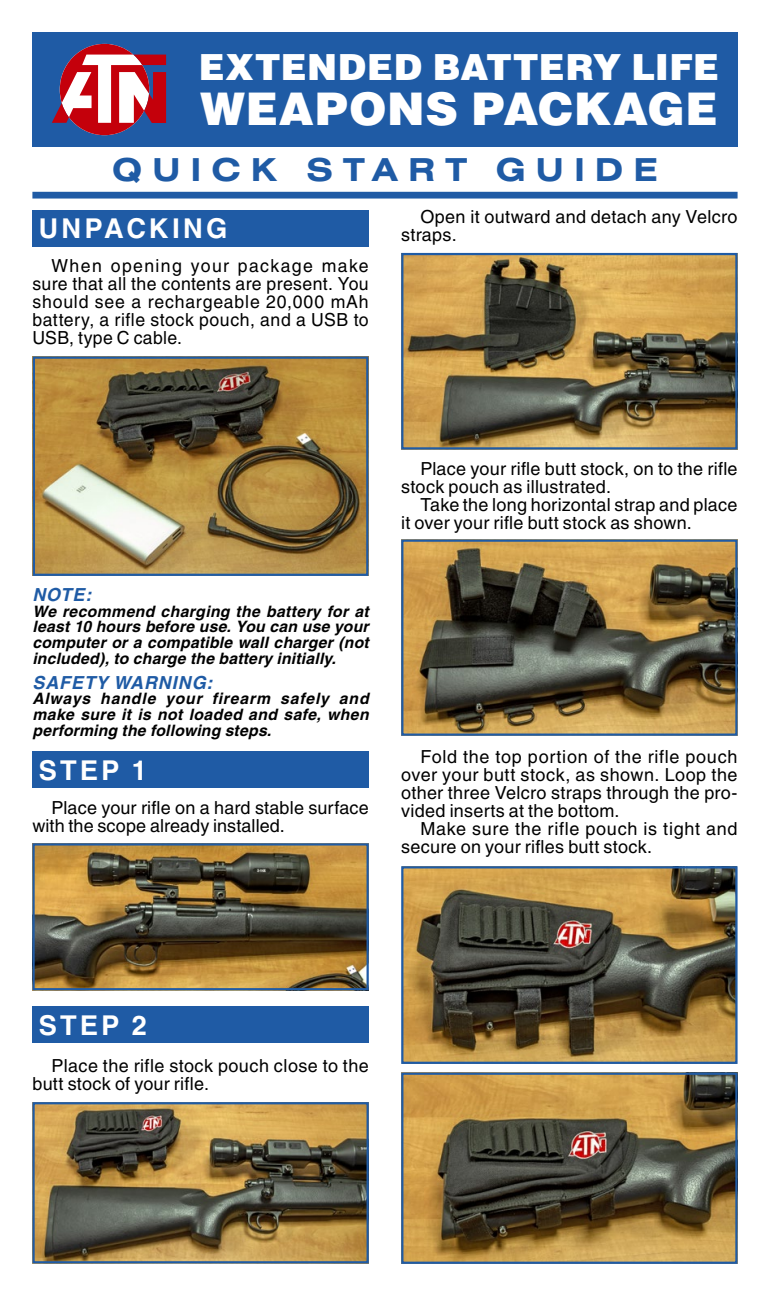
<style>
.page{position:relative;width:770px;height:1296px;background:#fff}
.page>*{position:absolute;margin:0;border:0;box-sizing:border-box;transform-origin:0 0}
.t1{font:900 45px "Helios";letter-spacing:.015em;color:#fff}
.t2{font:900 36px "Helios";letter-spacing:.015em;color:#fff}
.t3{font:700 31.5px "Helios Ext C";letter-spacing:.315em;color:#1f5ba5}
.t4{font:700 27px "Helios";letter-spacing:.12em;color:#fff}
.t5{font:18px/18px "Helvetica";letter-spacing:.015em;color:#000}
.t6{font:italic 700 18px "Helvetica";letter-spacing:.05em;color:#1f5ba5}
.t7{font:italic 700 15.75px/15.8px "Helvetica";letter-spacing:.015em;color:#000;text-align:justify}
</style>
<div class="page">
<div style="left:32px;top:32px;width:705px;height:115px;background:#1f5ba5"></div>
<svg style="left:52px;top:44px;width:114px;height:91px"></svg>
<div style="left:32px;top:751px;width:337px;height:37px;background:#1f5ba5"></div>
<img style="left:35px;top:846px;width:331px;height:141px">
<div style="left:32px;top:843px;width:337px;height:147px;border:2px solid #1f5ba5"></div>
<div style="left:32px;top:210px;width:337px;height:37px;background:#1f5ba5"></div>
<img style="left:36px;top:359px;width:329px;height:214px">
<div style="left:33px;top:356px;width:335px;height:220px;border:2px solid #1f5ba5"></div>
<div style="left:32px;top:1006px;width:337px;height:37px;background:#1f5ba5"></div>
<img style="left:35px;top:1105px;width:331px;height:155px">
<div style="left:32px;top:1102px;width:337px;height:161px;border:2px solid #1f5ba5"></div>
<div style="left:32px;top:192px;width:705px;height:7px;background:#1f5ba5"></div>
<img style="left:404px;top:256px;width:330px;height:191px">
<div style="left:401px;top:253px;width:336px;height:197px;border:2px solid #1f5ba5"></div>
<img style="left:404px;top:542px;width:330px;height:191px">
<div style="left:401px;top:539px;width:336px;height:197px;border:2px solid #1f5ba5"></div>
<img style="left:404px;top:869px;width:330px;height:192px">
<div style="left:401px;top:866px;width:336px;height:198px;border:2px solid #1f5ba5"></div>
<img style="left:404px;top:1076px;width:330px;height:185px">
<div style="left:401px;top:1073px;width:336px;height:191px;border:2px solid #1f5ba5"></div>
<h2 class="t2" style="left:199px;top:43px;width:521px">EXTENDED BATTERY LIFE</h2>
<h1 class="t1" style="left:200px;top:78px;width:519px">WEAPONS PACKAGE</h1>
<h3 class="t3" style="left:112px;top:151px;width:547px">QUICK START GUIDE</h3>
<h3 class="t4" style="left:39px;top:211px;width:190px">UNPACKING</h3>
<p class="t5" style="left:32px;top:257px;width:338px;text-align:justify;text-indent:19px">When opening your package make sure that all the contents are present. You should see a rechargeable 20,000 mAh battery, a rifle stock pouch, and a USB to USB, type C cable.</p>
<p class="t5" style="left:401px;top:208px;width:338px;text-indent:19px">Open it outward and detach any Velcro straps.</p>
<p class="t6" style="left:32px;top:583px;width:60px">NOTE:</p>
<p class="t7" style="left:32px;top:603px;width:338px">We recommend charging the battery for at least 10 hours before use. You can use your computer or a compatible wall charger (not included), to charge the battery initially.</p>
<p class="t6" style="left:32px;top:671px;width:182px">SAFETY WARNING:</p>
<p class="t7" style="left:32px;top:691px;width:338px">Always handle your firearm safely and make sure it is not loaded and safe, when performing the following steps.</p>
<h3 class="t4" style="left:39px;top:753px;width:109px">STEP 1</h3>
<p class="t5" style="left:32px;top:798px;width:338px;text-indent:19px">Place your rifle on a hard stable surface with the scope already installed.</p>
<p class="t5" style="left:401px;top:460px;width:338px;text-indent:19px">Place your rifle butt stock, on to the rifle stock pouch as illustrated.</p>
<p class="t5" style="left:401px;top:496px;width:338px;text-indent:19px">Take the long horizontal strap and place it over your rifle butt stock as shown.</p>
<p class="t5" style="left:401px;top:748px;width:338px;text-align:justify;text-indent:19px">Fold the top portion of the rifle pouch over your butt stock, as shown. Loop the other three Velcro straps through the pro&shy;vided inserts at the bottom.</p>
<p class="t5" style="left:401px;top:820px;width:338px;text-indent:19px">Make sure the rifle pouch is tight and secure on your rifles butt stock.</p>
<h3 class="t4" style="left:39px;top:1008px;width:109px">STEP 2</h3>
<p class="t5" style="left:32px;top:1057px;width:338px;text-indent:19px">Place the rifle stock pouch close to the butt stock of your rifle.</p>
</div>
